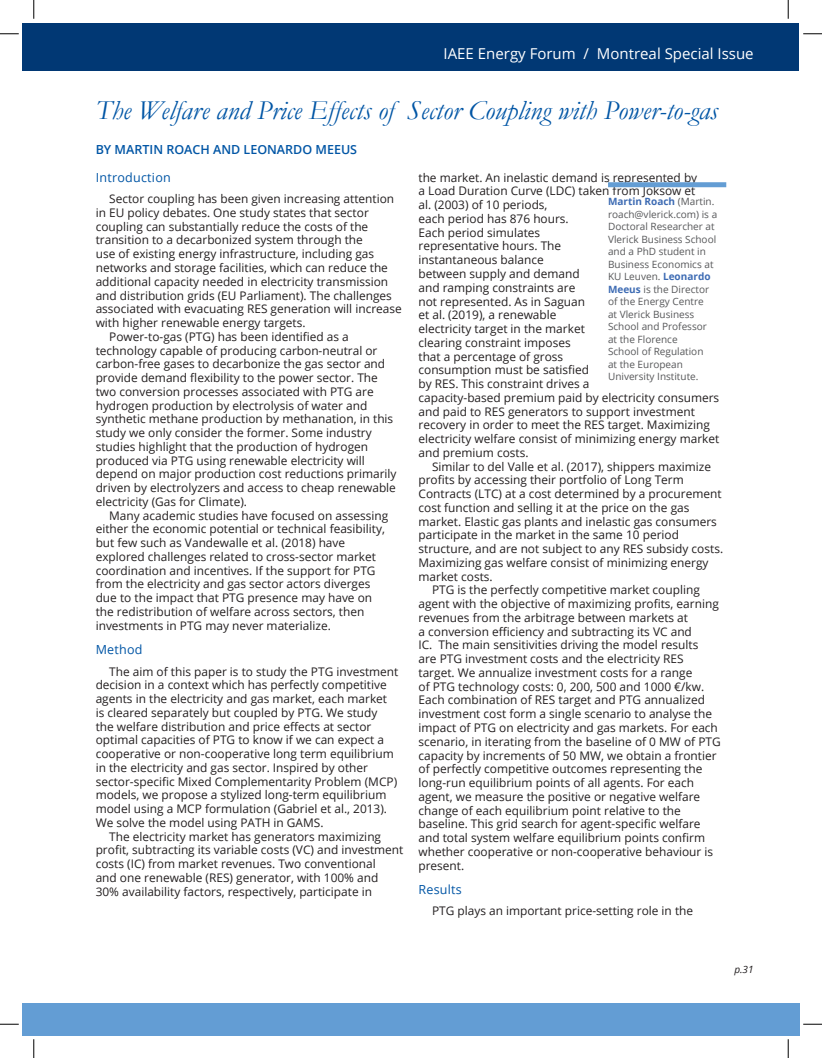
<style>
.page{position:relative;width:822px;height:1058px;background:#fff}
.page>*{position:absolute;margin:0;border:0;box-sizing:border-box;transform-origin:0 0}
.t1{font:italic 27.5px "Garamond";color:#0155a5}
.t2{font:15px "Open Sans";color:#fff}
.t3{font:600 12.5px "Open Sans";color:#0155a5}
.t4{font:12.5px "Open Sans";letter-spacing:.02em;color:#0155a5}
.t5{font:11.88px/13.8px "Open Sans";color:#231f20}
.t6{font:10px/12.5px "Open Sans";color:#57585a}
.t7{font:italic 10px "Open Sans";color:#231f20}
.s1{font-weight:700;color:#3d6bb3}
</style>
<div class="page">
<div style="left:22px;top:1002px;width:777px;height:33px;background:#639dd4"></div>
<div style="left:22px;top:23px;width:777px;height:48px;background:#013874"></div>
<div style="left:608px;top:182px;width:118px;height:5px;background:#639dd4"></div>
<svg style="left:0;top:33px;width:19px;height:2px"></svg>
<svg style="left:803px;top:33px;width:18px;height:2px"></svg>
<svg style="left:0;top:1023px;width:19px;height:2px"></svg>
<svg style="left:803px;top:1023px;width:18px;height:2px"></svg>
<svg style="left:33px;top:0;width:2px;height:19px"></svg>
<svg style="left:33px;top:1039px;width:2px;height:19px"></svg>
<svg style="left:787px;top:0;width:1px;height:19px"></svg>
<svg style="left:787px;top:1039px;width:1px;height:19px"></svg>
<p class="t2" style="left:443px;top:43px;width:311px">IAEE Energy Forum / Montreal Special Issue</p>
<h1 class="t1" style="left:96px;top:92px;width:623px">The Welfare and Price Effects of Sector Coupling with Power-to-gas</h1>
<p class="t3" style="left:96px;top:140px;width:263px">BY MARTIN ROACH AND LEONARDO MEEUS</p>
<p class="t4" style="left:96px;top:169px;width:77px">Introduction</p>
<p class="t5" style="left:109px;top:192px;width:286px">Sector coupling has been given increasing attention</p>
<p class="t5" style="left:96px;top:205px;width:274px">in EU policy debates. One study states that sector</p>
<p class="t5" style="left:96px;top:219px;width:274px">coupling can substantially reduce the costs of the</p>
<p class="t5" style="left:96px;top:233px;width:268px">transition to a decarbonized system through the</p>
<p class="t5" style="left:96px;top:247px;width:280px">use of existing energy infrastructure, including gas</p>
<p class="t5" style="left:96px;top:260px;width:294px">networks and storage facilities, which can reduce the</p>
<p class="t5" style="left:96px;top:274px;width:294px">additional capacity needed in electricity transmission</p>
<p class="t5" style="left:96px;top:288px;width:297px">and distribution grids (EU Parliament). The challenges</p>
<p class="t5" style="left:96px;top:302px;width:307px">associated with evacuating RES generation will increase</p>
<p class="t5" style="left:96px;top:315px;width:211px">with higher renewable energy targets.</p>
<p class="t5" style="left:109px;top:329px;width:241px">Power-to-gas (PTG) has been identified as a</p>
<p class="t5" style="left:96px;top:343px;width:283px">technology capable of producing carbon-neutral or</p>
<p class="t5" style="left:96px;top:357px;width:291px">carbon-free gases to decarbonize the gas sector and</p>
<p class="t5" style="left:96px;top:370px;width:283px">provide demand flexibility to the power sector. The</p>
<p class="t5" style="left:96px;top:384px;width:279px">two conversion processes associated with PTG are</p>
<p class="t5" style="left:96px;top:398px;width:273px">hydrogen production by electrolysis of water and</p>
<p class="t5" style="left:96px;top:412px;width:299px">synthetic methane production by methanation, in this</p>
<p class="t5" style="left:96px;top:425px;width:277px">study we only consider the former. Some industry</p>
<p class="t5" style="left:96px;top:439px;width:274px">studies highlight that the production of hydrogen</p>
<p class="t5" style="left:96px;top:453px;width:271px">produced via PTG using renewable electricity will</p>
<p class="t5" style="left:96px;top:467px;width:302px">depend on major production cost reductions primarily</p>
<p class="t5" style="left:96px;top:480px;width:301px">driven by electrolyzers and access to cheap renewable</p>
<p class="t5" style="left:96px;top:494px;width:153px">electricity (Gas for Climate).</p>
<p class="t5" style="left:109px;top:508px;width:280px">Many academic studies have focused on assessing</p>
<p class="t5" style="left:96px;top:522px;width:291px">either the economic potential or technical feasibility,</p>
<p class="t5" style="left:96px;top:535px;width:251px">but few such as Vandewalle et al. (2018) have</p>
<p class="t5" style="left:96px;top:549px;width:282px">explored challenges related to cross-sector market</p>
<p class="t5" style="left:96px;top:563px;width:281px">coordination and incentives. If the support for PTG</p>
<p class="t5" style="left:96px;top:577px;width:276px">from the electricity and gas sector actors diverges</p>
<p class="t5" style="left:96px;top:590px;width:278px">due to the impact that PTG presence may have on</p>
<p class="t5" style="left:96px;top:604px;width:270px">the redistribution of welfare across sectors, then</p>
<p class="t5" style="left:96px;top:618px;width:237px">investments in PTG may never materialize.</p>
<p class="t4" style="left:96px;top:641px;width:48px">Method</p>
<p class="t5" style="left:96px;top:664px;width:304px;text-indent:14px">The aim of this paper is to study the PTG investment decision in a context which has perfectly competitive agents in the electricity and gas market, each market is cleared separately but coupled by PTG. We study the welfare distribution and price effects at sector optimal capacities of PTG to know if we can expect a cooperative or non-cooperative long term equilibrium in the electricity and gas sector. Inspired by other sector-specific Mixed Complementarity Problem (MCP) models, we propose a stylized long-term equilibrium model using a MCP formulation (Gabriel et al., 2013).<br>We solve the model using PATH in GAMS.</p>
<p class="t5" style="left:96px;top:829px;width:309px;text-indent:14px">The electricity market has generators maximizing profit, subtracting its variable costs (VC) and investment costs (IC) from market revenues. Two conventional<br>and one renewable (RES) generator, with 100% and 30% availability factors, respectively, participate in</p>
<p class="t5" style="left:418px;top:170px;width:302px">the market. An inelastic demand is represented by<br>a Load Duration Curve (LDC) taken from Joksow et<br>al. (2003) of 10 periods,<br>each period has 876 hours.<br>Each period simulates<br>representative hours. The<br>instantaneous balance<br>between supply and demand<br>and ramping constraints are<br>not represented. As in Saguan<br>et al. (2019), a renewable<br>electricity target in the market<br>clearing constraint imposes<br>that a percentage of gross<br>consumption must be satisfied<br>by RES. This constraint drives a<br>capacity-based premium paid by electricity consumers and paid to RES generators to support investment recovery in order to meet the RES target. Maximizing electricity welfare consist of minimizing energy market and premium costs.</p>
<p class="t5" style="left:432px;top:459px;width:280px">Similar to del Valle et al. (2017), shippers maximize</p>
<p class="t5" style="left:418px;top:473px;width:267px">profits by accessing their portfolio of Long Term</p>
<p class="t5" style="left:418px;top:486px;width:304px">Contracts (LTC) at a cost determined by a procurement</p>
<p class="t5" style="left:418px;top:500px;width:272px">cost function and selling it at the price on the gas</p>
<p class="t5" style="left:418px;top:514px;width:300px">market. Elastic gas plants and inelastic gas consumers</p>
<p class="t5" style="left:418px;top:528px;width:262px">participate in the market in the same 10 period</p>
<p class="t5" style="left:418px;top:541px;width:306px">structure, and are not subject to any RES subsidy costs.</p>
<p class="t5" style="left:418px;top:555px;width:291px">Maximizing gas welfare consist of minimizing energy</p>
<p class="t5" style="left:418px;top:569px;width:76px">market costs.</p>
<p class="t5" style="left:432px;top:583px;width:269px">PTG is the perfectly competitive market coupling</p>
<p class="t5" style="left:418px;top:596px;width:302px">agent with the objective of maximizing profits, earning</p>
<p class="t5" style="left:418px;top:610px;width:271px">revenues from the arbitrage between markets at</p>
<p class="t5" style="left:418px;top:624px;width:275px">a conversion efficiency and subtracting its VC and</p>
<p class="t5" style="left:418px;top:638px;width:281px">IC. The main sensitivities driving the model results</p>
<p class="t5" style="left:418px;top:651px;width:267px">are PTG investment costs and the electricity RES</p>
<p class="t5" style="left:418px;top:665px;width:275px">target. We annualize investment costs for a range</p>
<p class="t5" style="left:418px;top:679px;width:287px">of PTG technology costs: 0, 200, 500 and 1000 €/kw.</p>
<p class="t5" style="left:418px;top:693px;width:288px">Each combination of RES target and PTG annualized</p>
<p class="t5" style="left:418px;top:706px;width:295px">investment cost form a single scenario to analyse the</p>
<p class="t5" style="left:418px;top:720px;width:301px">impact of PTG on electricity and gas markets. For each</p>
<p class="t5" style="left:418px;top:734px;width:303px">scenario, in iterating from the baseline of 0 MW of PTG</p>
<p class="t5" style="left:418px;top:748px;width:299px">capacity by increments of 50 MW, we obtain a frontier</p>
<p class="t5" style="left:418px;top:761px;width:285px">of perfectly competitive outcomes representing the</p>
<p class="t5" style="left:418px;top:775px;width:277px">long-run equilibrium points of all agents. For each</p>
<p class="t5" style="left:418px;top:789px;width:283px">agent, we measure the positive or negative welfare</p>
<p class="t5" style="left:418px;top:803px;width:264px">change of each equilibrium point relative to the</p>
<p class="t5" style="left:418px;top:816px;width:283px">baseline. This grid search for agent-specific welfare</p>
<p class="t5" style="left:418px;top:830px;width:288px">and total system welfare equilibrium points confirm</p>
<p class="t5" style="left:418px;top:844px;width:296px">whether cooperative or non-cooperative behaviour is</p>
<p class="t5" style="left:418px;top:858px;width:47px">present.</p>
<p class="t4" style="left:418px;top:881px;width:45px">Results</p>
<p class="t5" style="left:432px;top:903px;width:262px">PTG plays an important price-setting role in the</p>
<p class="t6" style="left:608px;top:195px;width:111px"><span class="s1">Martin Roach</span> (Martin. roach@vlerick.com) is a<br>Doctoral Researcher at<br>Vlerick Business School and a PhD student in<br>Business Economics at<br>KU Leuven. <span class="s1">Leonardo<br>Meeus</span> is the Director of the Energy Centre<br>at Vlerick Business<br>School and Professor at the Florence<br>School of Regulation<br>at the European<br>University Institute.</p>
<p class="t7" style="left:734px;top:962px;width:21px">p.31</p>
</div>
